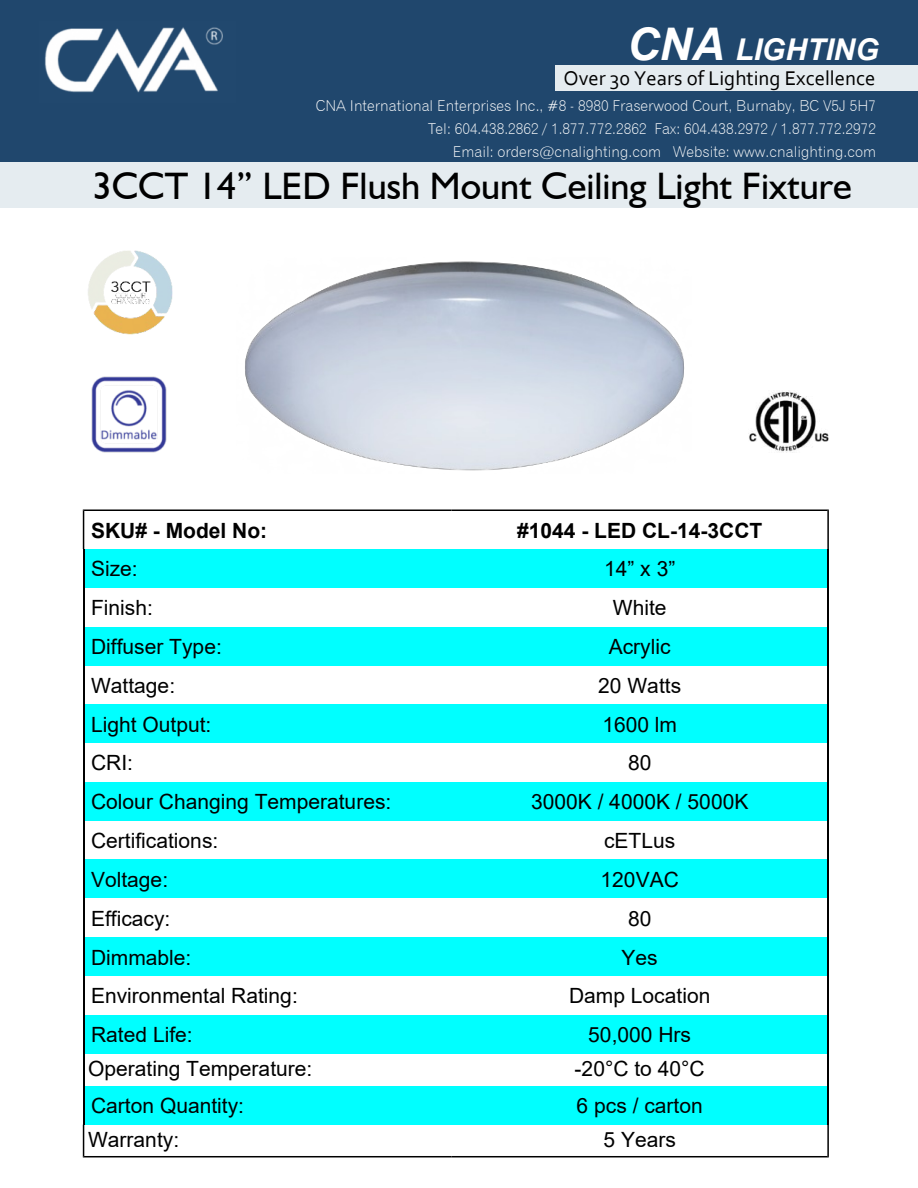
<style>
.page{position:relative;width:918px;height:1188px;background:#fff}
.page>*{position:absolute;margin:0;border:0;box-sizing:border-box;transform-origin:0 0}
.t1{font:38.25px "Humanist 521 BT";color:#000}
.t2{font:italic 700 30px "Arial";color:#fff}
.t3{font:21px "Arial";color:#000}
.t4{font:700 21px "Arial";color:#000}
.t5{font:20.85px "Corbel";color:#000}
.t6{font:15px/22.8px "Gothic 720 BT Light B";color:#fefefe;text-align:right}
.s1{font-size:45px}
</style>
<div class="page">
<div style="left:0;top:0;width:918px;height:168px;background:#20476d"></div>
<div style="left:0;top:162px;width:852px;height:46px;background:#e5ecf0"></div>
<div style="left:852px;top:162px;width:66px;height:46px;background:#e5ecf0"></div>
<div style="left:555px;top:66px;width:321px;height:25px;background:#e5ecf0"></div>
<div style="left:876px;top:66px;width:42px;height:25px;background:#e5ecf0"></div>
<img style="left:44px;top:27px;width:179px;height:66px">
<div style="left:84px;top:549px;width:367px;height:39px;background:#0ff"></div>
<div style="left:451px;top:549px;width:377px;height:39px;background:#0ff"></div>
<div style="left:84px;top:627px;width:367px;height:38px;background:#0ff"></div>
<div style="left:451px;top:627px;width:377px;height:38px;background:#0ff"></div>
<div style="left:84px;top:704px;width:367px;height:39px;background:#0ff"></div>
<div style="left:451px;top:704px;width:377px;height:39px;background:#0ff"></div>
<div style="left:84px;top:782px;width:367px;height:39px;background:#0ff"></div>
<div style="left:451px;top:782px;width:377px;height:39px;background:#0ff"></div>
<div style="left:84px;top:860px;width:367px;height:38px;background:#0ff"></div>
<div style="left:451px;top:860px;width:377px;height:38px;background:#0ff"></div>
<div style="left:84px;top:937px;width:367px;height:39px;background:#0ff"></div>
<div style="left:451px;top:937px;width:377px;height:39px;background:#0ff"></div>
<div style="left:84px;top:1015px;width:367px;height:39px;background:#0ff"></div>
<div style="left:451px;top:1015px;width:377px;height:39px;background:#0ff"></div>
<div style="left:84px;top:1086px;width:367px;height:39px;background:#0ff"></div>
<div style="left:451px;top:1086px;width:377px;height:39px;background:#0ff"></div>
<hr style="left:83px;top:549px;width:1px;height:39px;background:#000">
<hr style="left:83px;top:588px;width:1px;height:39px;background:#000">
<hr style="left:83px;top:627px;width:1px;height:38px;background:#000">
<hr style="left:83px;top:665px;width:1px;height:39px;background:#000">
<hr style="left:83px;top:704px;width:1px;height:39px;background:#000">
<hr style="left:83px;top:743px;width:1px;height:39px;background:#000">
<hr style="left:83px;top:782px;width:1px;height:39px;background:#000">
<hr style="left:83px;top:821px;width:1px;height:39px;background:#000">
<hr style="left:83px;top:860px;width:1px;height:38px;background:#000">
<hr style="left:83px;top:898px;width:1px;height:39px;background:#000">
<hr style="left:83px;top:937px;width:1px;height:39px;background:#000">
<hr style="left:83px;top:976px;width:1px;height:39px;background:#000">
<hr style="left:83px;top:1015px;width:1px;height:39px;background:#000">
<hr style="left:83px;top:1054px;width:1px;height:32px;background:#000">
<hr style="left:83px;top:1086px;width:1px;height:39px;background:#000">
<svg style="left:83px;top:510px;width:746px;height:39px"></svg>
<hr style="left:827px;top:549px;width:2px;height:39px;background:#000">
<hr style="left:827px;top:588px;width:2px;height:39px;background:#000">
<hr style="left:827px;top:627px;width:2px;height:38px;background:#000">
<hr style="left:827px;top:665px;width:2px;height:39px;background:#000">
<hr style="left:827px;top:704px;width:2px;height:39px;background:#000">
<hr style="left:827px;top:743px;width:2px;height:39px;background:#000">
<hr style="left:827px;top:782px;width:2px;height:39px;background:#000">
<hr style="left:827px;top:821px;width:2px;height:39px;background:#000">
<hr style="left:827px;top:860px;width:2px;height:38px;background:#000">
<hr style="left:827px;top:898px;width:2px;height:39px;background:#000">
<hr style="left:827px;top:937px;width:2px;height:39px;background:#000">
<hr style="left:827px;top:976px;width:2px;height:39px;background:#000">
<hr style="left:827px;top:1015px;width:2px;height:39px;background:#000">
<hr style="left:827px;top:1054px;width:2px;height:32px;background:#000">
<hr style="left:827px;top:1086px;width:2px;height:39px;background:#000">
<svg style="left:83px;top:1125px;width:746px;height:32px"></svg>
<img style="left:245px;top:261px;width:439px;height:210px">
<img style="left:91px;top:377px;width:75px;height:75px">
<img style="left:748px;top:390px;width:81px;height:62px">
<img style="left:88px;top:250px;width:84px;height:85px">
<h2 class="t2" style="left:627px;top:38px;width:253px"><span class="s1">CNA</span> LIGHTING</h2>
<p class="t5" style="left:564px;top:70px;width:314px">Over 30 Years of Lighting Excellence</p>
<p class="t6" style="left:316px;top:96px;width:562px">CNA International Enterprises Inc., #8 - 8980 Fraserwood Court, Burnaby, BC V5J 5H7<br>Tel: 604.438.2862 / 1.877.772.2862 Fax: 604.438.2972 / 1.877.772.2972<br>Email: orders@cnalighting.com Website: www.cnalighting.com</p>
<h1 class="t1" style="left:93px;top:170px;width:761px">3CCT 14” LED Flush Mount Ceiling Light Fixture</h1>
<p class="t4" style="left:91px;top:522px;width:178px">SKU# - Model No:</p>
<p class="t4" style="left:517px;top:522px;width:247px">#1044 - LED CL-14-3CCT</p>
<p class="t3" style="left:91px;top:561px;width:48px">Size:</p>
<p class="t3" style="left:604px;top:561px;width:73px">14” x 3”</p>
<p class="t3" style="left:91px;top:600px;width:63px">Finish:</p>
<p class="t3" style="left:613px;top:600px;width:55px">White</p>
<p class="t3" style="left:91px;top:639px;width:132px">Diffuser Type:</p>
<p class="t3" style="left:609px;top:639px;width:63px">Acrylic</p>
<p class="t3" style="left:91px;top:678px;width:86px">Wattage:</p>
<p class="t3" style="left:598px;top:678px;width:84px">20 Watts</p>
<p class="t3" style="left:91px;top:716px;width:122px">Light Output:</p>
<p class="t3" style="left:602px;top:716px;width:76px">1600 lm</p>
<p class="t3" style="left:91px;top:755px;width:44px">CRI:</p>
<p class="t3" style="left:628px;top:755px;width:25px">80</p>
<p class="t3" style="left:91px;top:794px;width:302px">Colour Changing Temperatures:</p>
<p class="t3" style="left:531px;top:794px;width:219px">3000K / 4000K / 5000K</p>
<p class="t3" style="left:91px;top:833px;width:129px">Certifications:</p>
<p class="t3" style="left:604px;top:833px;width:73px">cETLus</p>
<p class="t3" style="left:91px;top:872px;width:79px">Voltage:</p>
<p class="t3" style="left:601px;top:872px;width:80px">120VAC</p>
<p class="t3" style="left:91px;top:910px;width:81px">Efficacy:</p>
<p class="t3" style="left:628px;top:910px;width:25px">80</p>
<p class="t3" style="left:91px;top:949px;width:102px">Dimmable:</p>
<p class="t3" style="left:622px;top:949px;width:38px">Yes</p>
<p class="t3" style="left:91px;top:988px;width:208px">Environmental Rating:</p>
<p class="t3" style="left:569px;top:988px;width:143px">Damp Location</p>
<p class="t3" style="left:91px;top:1027px;width:103px">Rated Life:</p>
<p class="t3" style="left:588px;top:1027px;width:104px">50,000 Hrs</p>
<p class="t3" style="left:88px;top:1061px;width:226px">Operating Temperature:</p>
<p class="t3" style="left:575px;top:1061px;width:132px">-20°C to 40°C</p>
<p class="t3" style="left:91px;top:1098px;width:155px">Carton Quantity:</p>
<p class="t3" style="left:577px;top:1098px;width:128px">6 pcs / carton</p>
<p class="t3" style="left:88px;top:1132px;width:93px">Warranty:</p>
<p class="t3" style="left:603px;top:1132px;width:74px">5 Years</p>
</div>
